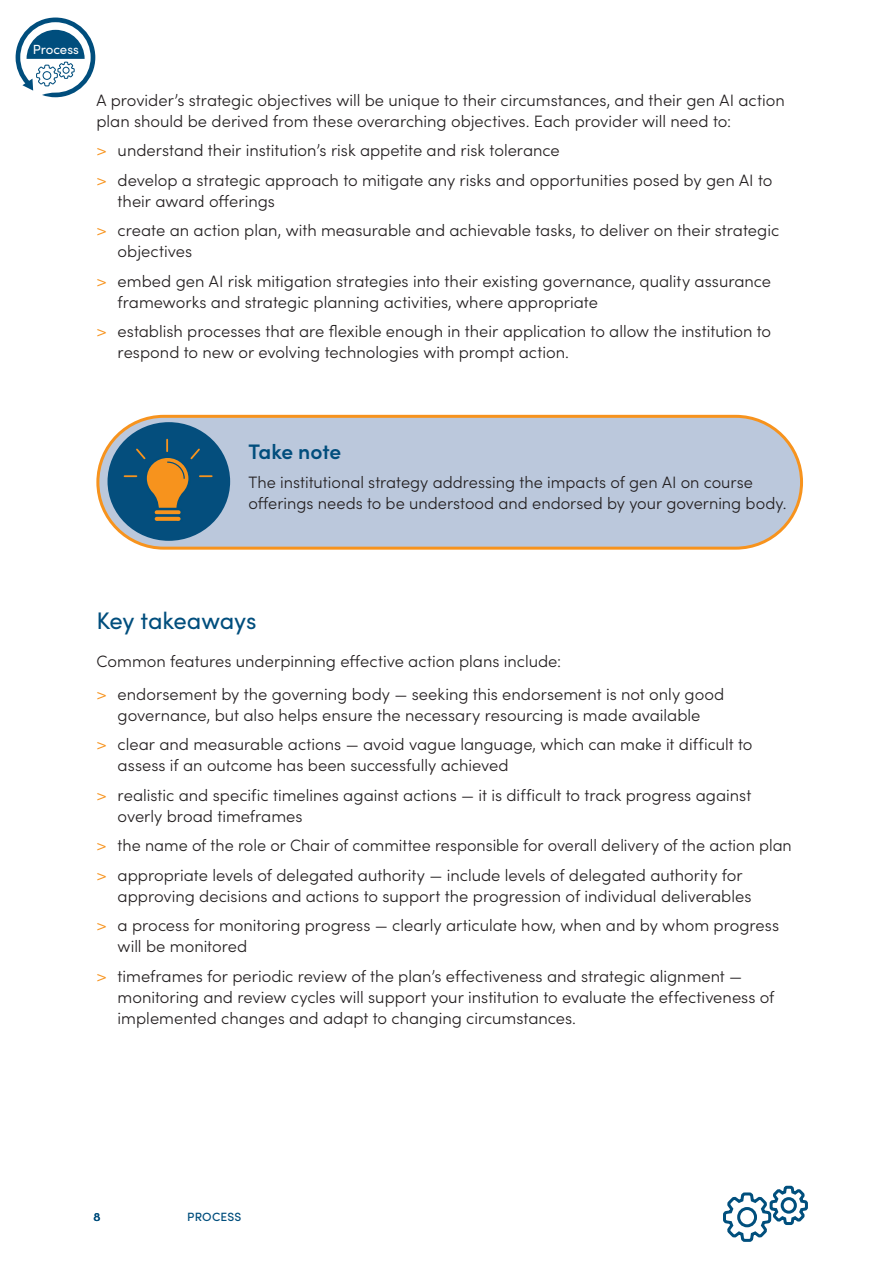
<style>
.page{position:relative;width:893px;height:1263px;background:#fff}
.page>*{position:absolute;margin:0;border:0;box-sizing:border-box;transform-origin:0 0}
.t1{font:24px "Sofia Pro";letter-spacing:-.01em;color:#014e7d}
.t2{font:600 21px "Sofia Pro";letter-spacing:-.01em;color:#014e7d}
.t3{font:300 16.5px/29.5px "Sofia Pro";color:#231f20}
.t4{font:13.2px "Sofia Pro";letter-spacing:-.005em;color:#fff}
.t5{font:500 12px "Sofia Pro";letter-spacing:.01em;color:#014e7d}
.s1{color:#f7931d}
</style>
<div class="page">
<svg style="left:16px;top:18px;width:79px;height:79px"></svg>
<svg style="left:723px;top:1185px;width:85px;height:57px"></svg>
<div style="left:98px;top:416px;width:703px;height:132px;background:#bbc8dc;border-radius:66px"></div>
<div style="left:96px;top:415px;width:707px;height:135px;border:3px solid #f7931d;border-radius:66px"></div>
<div style="left:108px;top:422px;width:122px;height:119px;background:#044e7d;border-radius:50%"></div>
<svg style="left:125px;top:440px;width:87px;height:81px"></svg>
<p class="t4" style="left:33px;top:40px;width:48px">Process</p>
<p class="t3" style="left:96px;top:88px;width:690px;line-height:21px">A provider’s strategic objectives will be unique to their circumstances, and their gen AI action plan should be derived from these overarching objectives. Each provider will need to:</p>
<p class="t3" style="left:96px;top:135px;width:677px"><span class="s1">&gt;</span> understand their institution’s risk appetite and risk tolerance<br><span class="s1">&gt;</span> develop a strategic approach to mitigate any risks and opportunities posed by gen AI to</p>
<p class="t3" style="left:96px;top:185px;width:684px;text-indent:21px">their award offerings<br><span class="s1">&gt;</span> create an action plan, with measurable and achievable tasks, to deliver on their strategic</p>
<p class="t3" style="left:96px;top:236px;width:676px;text-indent:21px">objectives<br><span class="s1">&gt;</span> embed gen AI risk mitigation strategies into their existing governance, quality assurance</p>
<p class="t3" style="left:96px;top:286px;width:676px;text-indent:21px">frameworks and strategic planning activities, where appropriate<br><span class="s1">&gt;</span> establish processes that are flexible enough in their application to allow the institution to</p>
<p class="t3" style="left:118px;top:337px;width:453px">respond to new or evolving technologies with prompt action.</p>
<p class="t2" style="left:248px;top:435px;width:94px">Take note</p>
<p class="t3" style="left:248px;top:471px;width:540px;line-height:21px">The institutional strategy addressing the impacts of gen AI on course offerings needs to be understood and endorsed by your governing body.</p>
<h1 class="t1" style="left:96px;top:603px;width:162px">Key takeaways</h1>
<p class="t3" style="left:96px;top:644px;width:629px;line-height:32.5px">Common features underpinning effective action plans include:<br><span class="s1">&gt;</span> endorsement by the governing body — seeking this endorsement is not only good</p>
<p class="t3" style="left:96px;top:699px;width:658px;text-indent:21px">governance, but also helps ensure the necessary resourcing is made available<br><span class="s1">&gt;</span> clear and measurable actions — avoid vague language, which can make it difficult to</p>
<p class="t3" style="left:96px;top:750px;width:656px;text-indent:21px">assess if an outcome has been successfully achieved<br><span class="s1">&gt;</span> realistic and specific timelines against actions — it is difficult to track progress against</p>
<p class="t3" style="left:96px;top:800px;width:697px;text-indent:21px">overly broad timeframes<br><span class="s1">&gt;</span> the name of the role or Chair of committee responsible for overall delivery of the action plan <span class="s1">&gt;</span> appropriate levels of delegated authority — include levels of delegated authority for</p>
<p class="t3" style="left:96px;top:880px;width:684px;text-align:center">approving decisions and actions to support the progression of individual deliverables<br><span class="s1">&gt;</span> a process for monitoring progress — clearly articulate how, when and by whom progress</p>
<p class="t3" style="left:96px;top:931px;width:647px;text-indent:21px">will be monitored<br><span class="s1">&gt;</span> timeframes for periodic review of the plan’s effectiveness and strategic alignment —</p>
<p class="t3" style="left:118px;top:985px;width:658px;line-height:21px">monitoring and review cycles will support your institution to evaluate the effectiveness of implemented changes and adapt to changing circumstances.</p>
<p class="t5" style="left:94px;top:1207px;width:9px">8</p>
<p class="t5" style="left:187px;top:1207px;width:56px">PROCESS</p>
</div>
